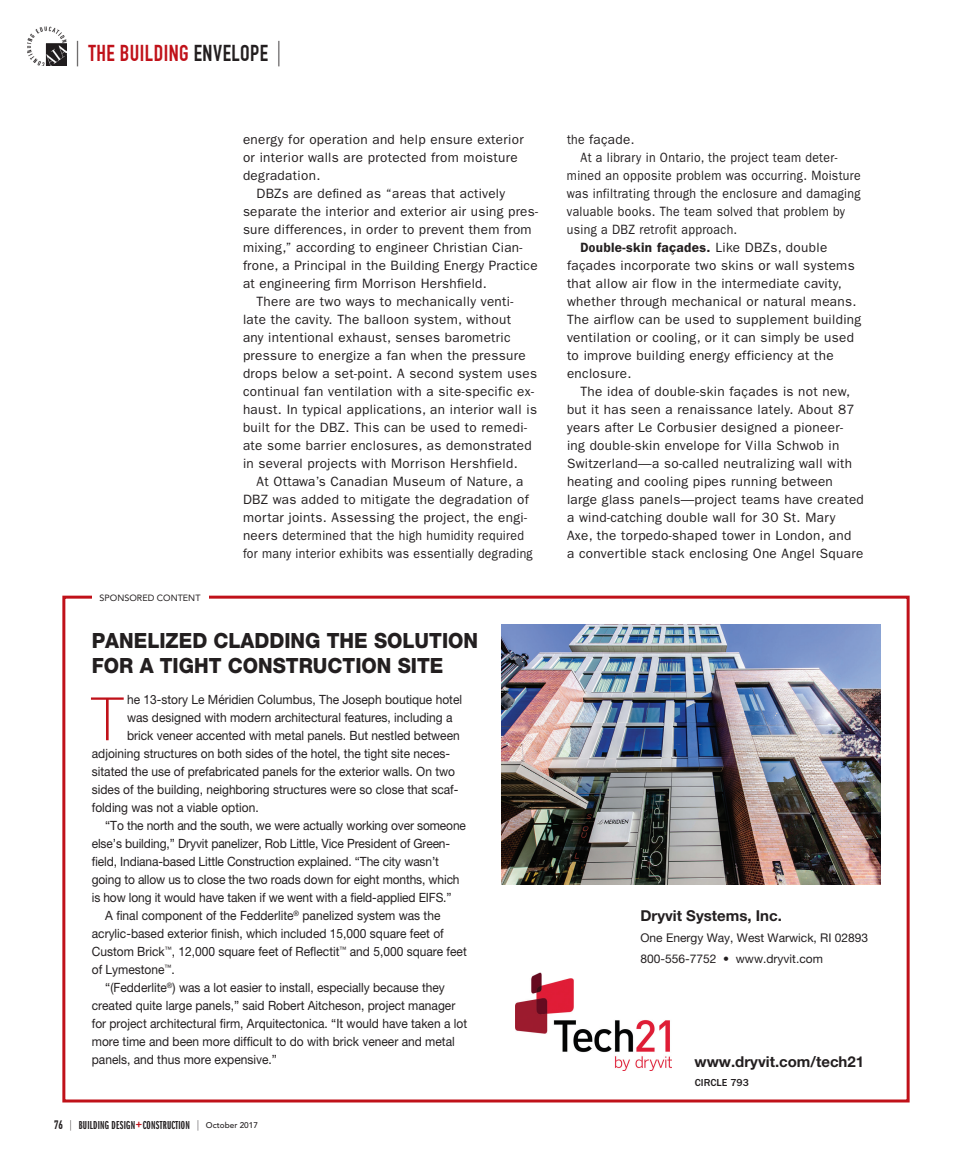
<style>
.page{position:relative;width:972px;height:1161px;background:#fff}
.page>*{position:absolute;margin:0;border:0;box-sizing:border-box;transform-origin:0 0}
.t1{font:100 59.85px "Helvetica Neue LT Std";color:#c01119}
.t2{font:700 22.5px "DIN Condensed";letter-spacing:.02em;color:#c01119}
.t3{font:800 21px/25.2px "Helvetica Neue LT Std";color:#231f20;scale:.94 1}
.t4{font:700 15px "Helvetica Neue LT Std";color:#231f20}
.t5{font:13.5px/18px "ITC Franklin Gothic Std";letter-spacing:.025em;color:#231f20}
.t6{font:13.5px "ITC Franklin Gothic Std";letter-spacing:.025em;color:#231f20;scale:.91 1}
.t7{font:600 13.5px "ITC Franklin Gothic Std";letter-spacing:.025em;color:#231f20;scale:.91 1}
.t8{font:12.75px "Helvetica Neue LT Std";color:#231f20;scale:.94 1}
.t9{font:12px/21px "Helvetica Neue LT Std";color:#231f20}
.t10{font:12px "ITC Franklin Gothic Std Dm X Cp";letter-spacing:.02em;color:#231f20}
.t11{font:500 10.5px "ITC Franklin Gothic Std";color:#231f20}
.t12{font:9px "Avenir LT Std";color:#231f20}
.s1{font-family:"ITC Franklin Gothic Std Bk X Cp";font-weight:400;font-size:25.5px;color:#231f20}
.s2{color:#231f20}
.s3{font-family:"DIN Condensed";font-weight:700}
.s4{font-family:"ITC Franklin Gothic Std Bk X Cp";font-size:10.5px}
.s5{font-family:"ITC Franklin Gothic Std";font-weight:500;font-stretch:condensed;font-size:13.5px;color:#c01119}
.s6{font-family:"Avenir LT Std";font-weight:500;font-size:8.25px}
.s7{font-weight:400}
</style>
<div class="page">
<img style="left:27px;top:26px;width:39px;height:40px">
<img style="left:47px;top:43px;width:19px;height:23px">
<div style="left:62px;top:596px;width:848px;height:506px;border:3px solid #c01119"></div>
<div style="left:92px;top:594px;width:116px;height:7px;background:#fff"></div>
<img style="left:501px;top:624px;width:379px;height:261px">
<img style="left:516px;top:972px;width:156px;height:98px">
<h2 class="t2" style="left:75px;top:40px;width:209px"><span class="s1">|</span> THE BUILDING <span class="s2">ENVELOPE</span> <span class="s1">|</span></h2>
<p class="t5" style="left:243px;top:131px;width:282px">energy for operation and help ensure exterior or interior walls are protected from moisture degradation.</p>
<p class="t5" style="left:256px;top:185px;width:250px">DBZs are defined as “areas that actively</p>
<p class="t5" style="left:243px;top:203px;width:297px">separate the interior and exterior air using pres-</p>
<p class="t5" style="left:243px;top:220px;width:290px">sure differences, in order to prevent them from</p>
<p class="t5" style="left:243px;top:238px;width:281px">mixing,” according to engineer Christian Cian-</p>
<p class="t5" style="left:243px;top:256px;width:296px">frone, a Principal in the Building Energy Practice</p>
<p class="t5" style="left:243px;top:274px;width:245px">at engineering firm Morrison Hershfield.</p>
<p class="t5" style="left:256px;top:292px;width:258px">There are two ways to mechanically venti-</p>
<p class="t5" style="left:243px;top:310px;width:270px">late the cavity. The balloon system, without</p>
<p class="t5" style="left:243px;top:328px;width:269px">any intentional exhaust, senses barometric</p>
<p class="t5" style="left:243px;top:346px;width:284px">pressure to energize a fan when the pressure</p>
<p class="t5" style="left:243px;top:364px;width:296px">drops below a set-point. A second system uses</p>
<p class="t5" style="left:243px;top:382px;width:293px">continual fan ventilation with a site-specific ex-</p>
<p class="t5" style="left:243px;top:400px;width:296px">haust. In typical applications, an interior wall is</p>
<p class="t5" style="left:243px;top:418px;width:286px">built for the DBZ. This can be used to remedi-</p>
<p class="t5" style="left:243px;top:436px;width:290px">ate some barrier enclosures, as demonstrated</p>
<p class="t5" style="left:243px;top:454px;width:276px">in several projects with Morrison Hershfield.</p>
<p class="t5" style="left:256px;top:472px;width:269px">At Ottawa’s Canadian Museum of Nature, a</p>
<p class="t5" style="left:243px;top:490px;width:287px">DBZ was added to mitigate the degradation of</p>
<p class="t5" style="left:243px;top:508px;width:286px">mortar joints. Assessing the project, the engi-</p>
<p class="t5" style="left:243px;top:527px;width:283px">neers determined that the high humidity required</p>
<p class="t6" style="left:243px;top:546px;width:320px">for many interior exhibits was essentially degrading</p>
<p class="t12" style="left:100px;top:592px;width:102px">SPONSORED CONTENT</p>
<h3 class="t3" style="left:92px;top:628px;width:413px">PANELIZED CLADDING THE SOLUTION<br>FOR A TIGHT CONSTRUCTION SITE</h3>
<h1 class="t1" style="left:92px;top:685px;width:33px">T</h1>
<p class="t8" style="left:127px;top:692px;width:358px">he 13-story Le Méridien Columbus, The Joseph boutique hotel</p>
<p class="t8" style="left:127px;top:710px;width:348px">was designed with modern architectural features, including a</p>
<p class="t8" style="left:127px;top:728px;width:355px">brick veneer accented with metal panels. But nestled between</p>
<p class="t8" style="left:92px;top:746px;width:383px">adjoining structures on both sides of the hotel, the tight site neces-</p>
<p class="t8" style="left:92px;top:764px;width:388px">sitated the use of prefabricated panels for the exterior walls. On two</p>
<p class="t8" style="left:92px;top:782px;width:392px">sides of the building, neighboring structures were so close that scaf-</p>
<p class="t8" style="left:92px;top:800px;width:179px">folding was not a viable option.</p>
<p class="t8" style="left:105px;top:818px;width:385px">“To the north and the south, we were actually working over someone</p>
<p class="t8" style="left:92px;top:836px;width:383px">else’s building,” Dryvit panelizer, Rob Little, Vice President of Green-</p>
<p class="t8" style="left:92px;top:854px;width:371px">field, Indiana-based Little Construction explained. “The city wasn’t</p>
<p class="t8" style="left:92px;top:872px;width:393px">going to allow us to close the two roads down for eight months, which</p>
<p class="t8" style="left:92px;top:890px;width:384px">is how long it would have taken if we went with a field-applied EIFS.”</p>
<p class="t8" style="left:105px;top:908px;width:358px">A final component of the Fedderlite<sup>®</sup> panelized system was the</p>
<p class="t8" style="left:92px;top:926px;width:376px">acrylic-based exterior finish, which included 15,000 square feet of</p>
<p class="t8" style="left:92px;top:944px;width:400px">Custom Brick<sup>™</sup>, 12,000 square feet of Reflectit<sup>™</sup> and 5,000 square feet</p>
<p class="t8" style="left:92px;top:962px;width:90px">of Lymestone<sup>™</sup>.</p>
<p class="t8" style="left:105px;top:980px;width:363px">“(Fedderlite<sup>®</sup>) was a lot easier to install, especially because they</p>
<p class="t8" style="left:92px;top:998px;width:388px">created quite large panels,” said Robert Aitcheson, project manager</p>
<p class="t8" style="left:92px;top:1016px;width:401px">for project architectural firm, Arquitectonica. “It would have taken a lot</p>
<p class="t8" style="left:92px;top:1034px;width:388px">more time and been more difficult to do with brick veneer and metal</p>
<p class="t8" style="left:92px;top:1052px;width:198px">panels, and thus more expensive.”</p>
<p class="t10" style="left:54px;top:1119px;width:206px"><span class="s3">76</span> <span class="s4">|</span> BUILDING DESIGN<span class="s5">+</span>CONSTRUCTION <span class="s4">|</span> <span class="s6">October 2017</span></p>
<p class="t6" style="left:567px;top:132px;width:76px">the façade.</p>
<p class="t6" style="left:580px;top:150px;width:284px">At a library in Ontario, the project team deter-</p>
<p class="t6" style="left:567px;top:168px;width:324px">mined an opposite problem was occurring. Moisture</p>
<p class="t6" style="left:567px;top:186px;width:324px">was infiltrating through the enclosure and damaging</p>
<p class="t6" style="left:567px;top:204px;width:307px">valuable books. The team solved that problem by</p>
<p class="t6" style="left:567px;top:222px;width:189px">using a DBZ retrofit approach.</p>
<p class="t7" style="left:580px;top:239px;width:273px">Double-skin façades. <span class="s7">Like DBZs, double</span></p>
<p class="t5" style="left:567px;top:257px;width:289px">façades incorporate two skins or wall systems</p>
<p class="t5" style="left:567px;top:275px;width:276px">that allow air flow in the intermediate cavity,</p>
<p class="t5" style="left:567px;top:293px;width:291px">whether through mechanical or natural means.</p>
<p class="t5" style="left:567px;top:311px;width:296px">The airflow can be used to supplement building</p>
<p class="t5" style="left:567px;top:328px;width:289px">ventilation or cooling, or it can simply be used</p>
<p class="t5" style="left:567px;top:346px;width:268px">to improve building energy efficiency at the</p>
<p class="t5" style="left:567px;top:364px;width:66px">enclosure.</p>
<p class="t5" style="left:581px;top:382px;width:271px">The idea of double-skin façades is not new,</p>
<p class="t5" style="left:567px;top:400px;width:289px">but it has seen a renaissance lately. About 87</p>
<p class="t5" style="left:567px;top:418px;width:278px">years after Le Corbusier designed a pioneer-</p>
<p class="t5" style="left:567px;top:436px;width:274px">ing double-skin envelope for Villa Schwob in</p>
<p class="t5" style="left:567px;top:454px;width:287px">Switzerland—a so-called neutralizing wall with</p>
<p class="t5" style="left:567px;top:472px;width:267px">heating and cooling pipes running between</p>
<p class="t5" style="left:567px;top:490px;width:298px">large glass panels—project teams have created</p>
<p class="t5" style="left:567px;top:508px;width:270px">a wind-catching double wall for 30 St. Mary</p>
<p class="t5" style="left:567px;top:526px;width:286px">Axe, the torpedo-shaped tower in London, and</p>
<p class="t5" style="left:567px;top:544px;width:298px">a convertible stack enclosing One Angel Square</p>
<p class="t4" style="left:640px;top:907px;width:143px">Dryvit Systems, Inc.</p>
<p class="t9" style="left:640px;top:927px;width:229px">One Energy Way, West Warwick, RI 02893<br>800-556-7752 • www.dryvit.com</p>
<p class="t4" style="left:695px;top:1052px;width:171px">www.dryvit.com/tech21</p>
<p class="t11" style="left:695px;top:1076px;width:56px">CIRCLE 793</p>
</div>
